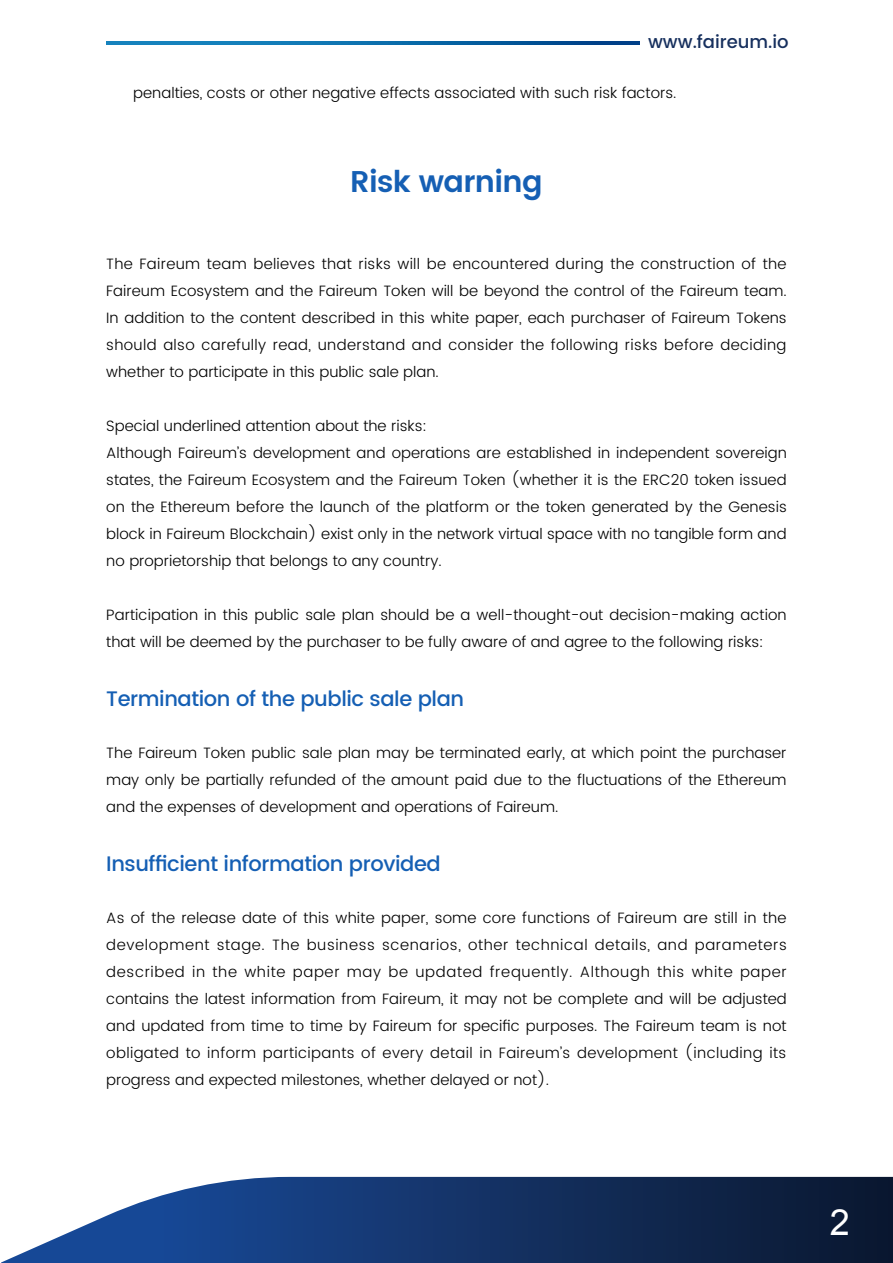
<style>
.page{position:relative;width:893px;height:1263px;background:#fff}
.page>*{position:absolute;margin:0;border:0;box-sizing:border-box;transform-origin:0 0}
.t1{font:36px "Arial";color:#fff}
.t2{font:600 30px "Poppins";letter-spacing:-.02em;color:#155fb4}
.t3{font:500 21px "Poppins";letter-spacing:-.02em;color:#155fb4}
.t4{font:500 18px "Poppins";color:#17305e}
.t5{font:300 15px/27px "Poppins";color:#000;text-align:justify}
</style>
<div class="page">
<svg style="left:1px;top:1177px;width:892px;height:86px;background:#2d4976"></svg>
<svg style="left:106px;top:41px;width:533px;height:4px;background:#0b69a8"></svg>
<p class="t4" style="left:648px;top:29px;width:142px">www.faireum.io</p>
<p class="t5" style="left:133px;top:80px;width:545px">penalties, costs or other negative effects associated with such risk factors.</p>
<h2 class="t2" style="left:350px;top:159px;width:194px">Risk warning</h2>
<p class="t5" style="left:106px;top:251px;width:682px">The Faireum team believes that risks will be encountered during the construction of the Faireum Ecosystem and the Faireum Token will be beyond the control of the Faireum team.<br>In addition to the content described in this white paper, each purchaser of Faireum Tokens should also carefully read, understand and consider the following risks before deciding whether to participate in this public sale plan.</p>
<p class="t5" style="left:106px;top:413px;width:682px;text-align:left">Special underlined attention about the risks:<br>Although Faireum’s development and operations are established in independent sovereign states, the Faireum Ecosystem and the Faireum Token (whether it is the ERC20 token issued on the Ethereum before the launch of the platform or the token generated by the Genesis block in Faireum Blockchain) exist only in the network virtual space with no tangible form and no proprietorship that belongs to any country.</p>
<p class="t5" style="left:106px;top:602px;width:682px">Participation in this public sale plan should be a well-thought-out decision-making action that will be deemed by the purchaser to be fully aware of and agree to the following risks:</p>
<h3 class="t3" style="left:106px;top:683px;width:359px">Termination of the public sale plan</h3>
<p class="t5" style="left:106px;top:740px;width:682px">The Faireum Token public sale plan may be terminated early, at which point the purchaser may only be partially refunded of the amount paid due to the fluctuations of the Ethereum and the expenses of development and operations of Faireum.</p>
<h3 class="t3" style="left:106px;top:848px;width:336px">Insufficient information provided</h3>
<p class="t5" style="left:106px;top:905px;width:682px">As of the release date of this white paper, some core functions of Faireum are still in the development stage. The business scenarios, other technical details, and parameters described in the white paper may be updated frequently. Although this white paper contains the latest information from Faireum, it may not be complete and will be adjusted and updated from time to time by Faireum for specific purposes. The Faireum team is not obligated to inform participants of every detail in Faireum’s development (including its progress and expected milestones, whether delayed or not).</p>
<h1 class="t1" style="left:830px;top:1199px;width:22px">2</h1>
</div>
